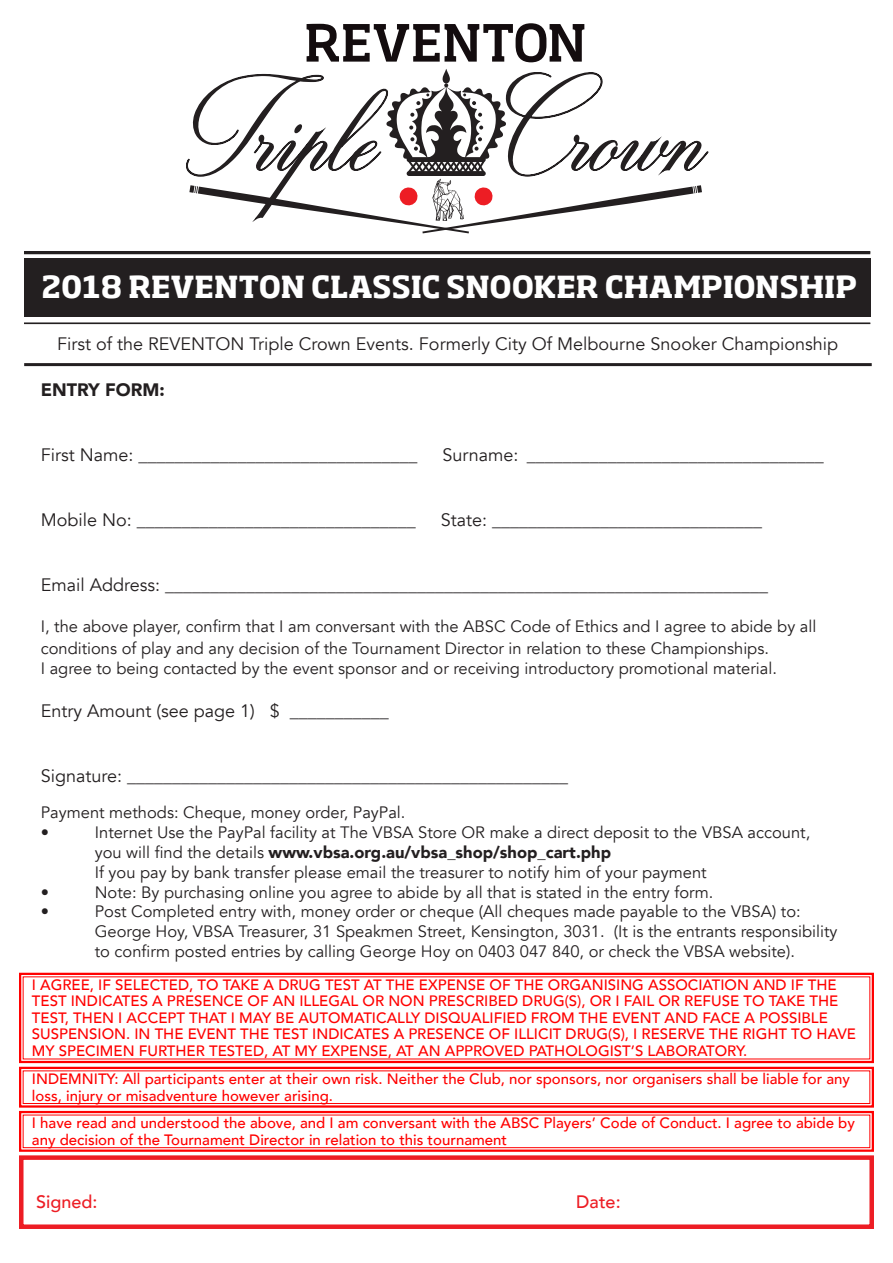
<style>
.page{position:relative;width:893px;height:1263px;background:#fff}
.page>*{position:absolute;margin:0;border:0;box-sizing:border-box;transform-origin:0 0}
.t1{font:700 30px "Soho Std";color:#fff}
.t2{font:18px "Avenir";color:#231f20}
.t3{font:500 18px "Avenir";color:#ed1d24}
.t4{font:900 18px "Avenir";color:#231f20}
.t5{font:16.5px/19.8px "Avenir";color:#231f20}
.t6{font:500 15px/16.5px "Avenir";color:#f00}
.s1{font-weight:900}
</style>
<div class="page">
<div style="left:24px;top:258px;width:846px;height:58px;background:#231f20"></div>
<hr style="left:24px;top:251px;width:846px;height:3px;background:#231f20">
<hr style="left:24px;top:322px;width:846px;height:2px;background:#231f20">
<svg style="left:307px;top:23px;width:277px;height:39px"></svg>
<svg style="left:186px;top:69px;width:523px;height:164px"></svg>
<hr style="left:24px;top:363px;width:848px;height:3px;background:#231f20">
<svg style="left:19px;top:972px;width:855px;height:92px"></svg>
<svg style="left:19px;top:1066px;width:855px;height:86px"></svg>
<div style="left:23px;top:1115px;width:847px;height:33px;border:1px solid #f00"></div>
<div style="left:19px;top:1155px;width:855px;height:74px;border:4px solid #ed1d24"></div>
<h1 class="t1" style="left:42px;top:267px;width:817px">2018 REVENTON CLASSIC SNOOKER CHAMPIONSHIP</h1>
<p class="t2" style="left:57px;top:333px;width:782px">First of the REVENTON Triple Crown Events. Formerly City Of Melbourne Snooker Championship</p>
<p class="t4" style="left:41px;top:375px;width:125px">ENTRY FORM:</p>
<p class="t2" style="left:41px;top:444px;width:378px">First Name: _______________________________</p>
<p class="t2" style="left:442px;top:444px;width:383px">Surname: _________________________________</p>
<p class="t2" style="left:41px;top:509px;width:377px">Mobile No: _______________________________</p>
<p class="t2" style="left:441px;top:509px;width:323px">State: ______________________________</p>
<p class="t2" style="left:41px;top:574px;width:729px">Email Address: ___________________________________________________________________</p>
<p class="t5" style="left:41px;top:616px;width:777px;line-height:21.6px">I, the above player, confirm that I am conversant with the ABSC Code of Ethics and I agree to abide by all conditions of play and any decision of the Tournament Director in relation to these Championships.</p>
<p class="t5" style="left:41px;top:658px;width:738px">I agree to being contacted by the event sponsor and or receiving introductory promotional material.</p>
<p class="t2" style="left:41px;top:700px;width:350px">Entry Amount (see page 1) $ ___________</p>
<p class="t2" style="left:41px;top:765px;width:529px">Signature: _________________________________________________</p>
<p class="t5" style="left:41px;top:803px;width:366px">Payment methods: Cheque, money order, PayPal. •</p>
<p class="t5" style="left:95px;top:823px;width:717px">Internet Use the PayPal facility at The VBSA Store OR make a direct deposit to the VBSA account, you will find the details <span class="s1">www.vbsa.org.au/vbsa_shop/shop_cart.php<br></span>If you pay by bank transfer please email the treasurer to notify him of your payment</p>
<p class="t5" style="left:41px;top:882px;width:10px">•</p>
<p class="t5" style="left:95px;top:882px;width:620px">Note: By purchasing online you agree to abide by all that is stated in the entry form.</p>
<p class="t5" style="left:41px;top:902px;width:10px">•</p>
<p class="t5" style="left:95px;top:902px;width:744px">Post Completed entry with, money order or cheque (All cheques made payable to the VBSA) to:<br>George Hoy, VBSA Treasurer, 31 Speakmen Street, Kensington, 3031. (It is the entrants responsibility to confirm posted entries by calling George Hoy on 0403 047 840, or check the VBSA website).</p>
<p class="t6" style="left:32px;top:976px;width:826px">I AGREE, IF SELECTED, TO TAKE A DRUG TEST AT THE EXPENSE OF THE ORGANISING ASSOCIATION AND IF THE TEST INDICATES A PRESENCE OF AN ILLEGAL OR NON PRESCRIBED DRUG(S), OR I FAIL OR REFUSE TO TAKE THE TEST, THEN I ACCEPT THAT I MAY BE AUTOMATICALLY DISQUALIFIED FROM THE EVENT AND FACE A POSSIBLE SUSPENSION. IN THE EVENT THE TEST INDICATES A PRESENCE OF ILLICIT DRUG(S), I RESERVE THE RIGHT TO HAVE MY SPECIMEN FURTHER TESTED, AT MY EXPENSE, AT AN APPROVED PATHOLOGIST’S LABORATORY.</p>
<p class="t6" style="left:32px;top:1070px;width:820px">INDEMNITY: All participants enter at their own risk. Neither the Club, nor sponsors, nor organisers shall be liable for any loss, injury or misadventure however arising.</p>
<p class="t6" style="left:32px;top:1114px;width:824px">I have read and understood the above, and I am conversant with the ABSC Players’ Code of Conduct. I agree to abide by any decision of the Tournament Director in relation to this tournament</p>
<p class="t3" style="left:36px;top:1186px;width:63px">Signed:</p>
<p class="t3" style="left:576px;top:1186px;width:46px">Date:</p>
</div>
